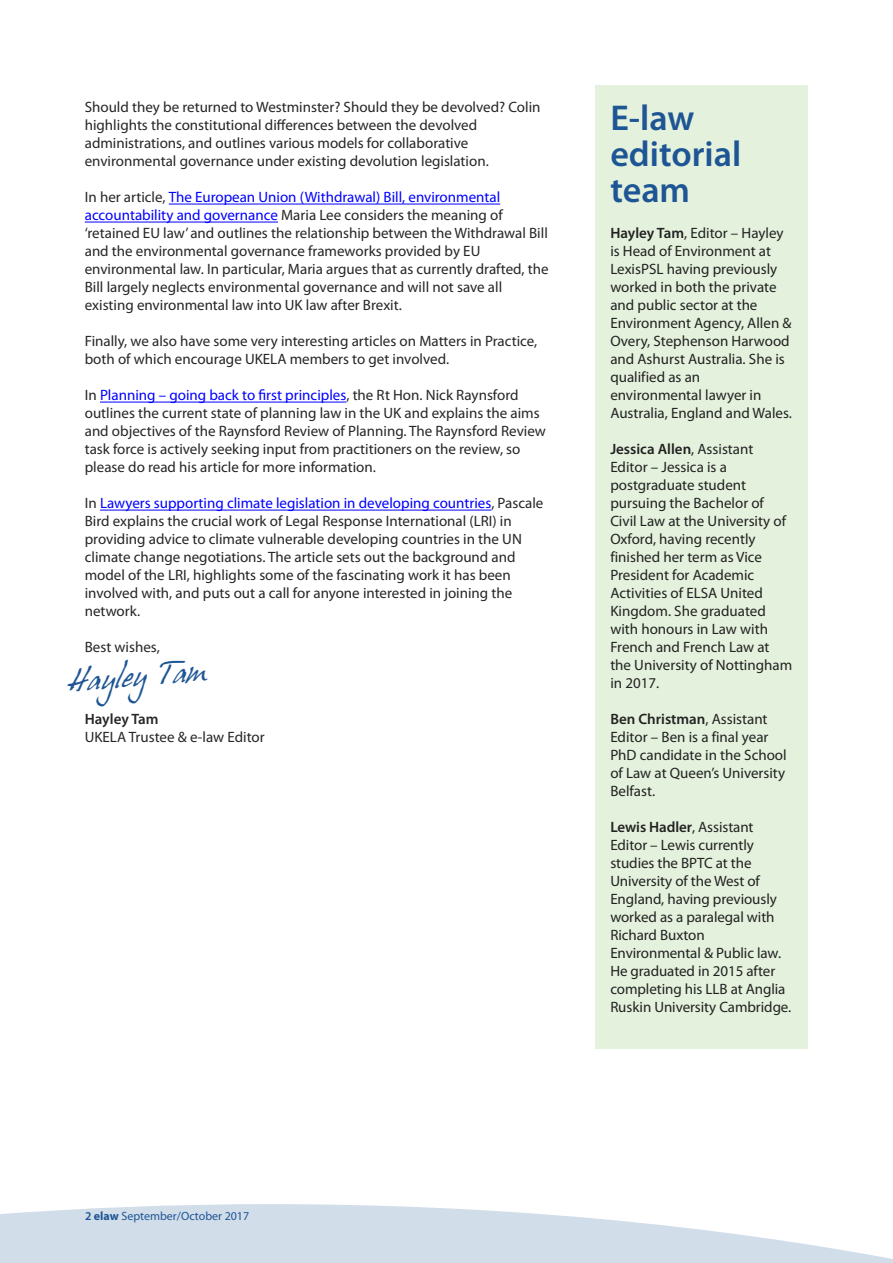
<style>
.page{position:relative;width:893px;height:1263px;background:#fff}
.page>*{position:absolute;margin:0;border:0;box-sizing:border-box;transform-origin:0 0}
.t1{font:600 36px/36px "Myriad Pro";color:#1e5594}
.t2{font:27px "Hans Hand";color:#1e5594}
.t3{font:15px/18px "Myriad Pro";color:#272526}
.t4{font:15px/18px "Myriad Pro";color:#222}
.t5{font:600 15px "Myriad Pro";color:#272526}
.t6{font:12px "Myriad Pro";color:#1e5594}
.s1{color:#00f}
.s2{font-weight:600}
.s3{font-weight:700}
</style>
<div class="page">
<div style="left:595px;top:85px;width:213px;height:963px;background:#e4f1dc"></div>
<svg style="left:0;top:1204px;width:893px;height:59px;fill:#d2ddea"></svg>
<hr style="left:169px;top:204px;width:331px;height:1px;background:#00f">
<hr style="left:85px;top:222px;width:193px;height:1px;background:#00f">
<hr style="left:100px;top:402px;width:246px;height:1px;background:#00f">
<hr style="left:100px;top:510px;width:391px;height:1px;background:#00f">
<p class="t3" style="left:85px;top:100px;width:457px">Should they be returned to Westminster? Should they be devolved? Colin highlights the constitutional differences between the devolved administrations, and outlines various models for collaborative environmental governance under existing devolution legislation.</p>
<p class="t3" style="left:85px;top:190px;width:465px">In her article, <span class="s1">The European Union (Withdrawal) Bill, environmental accountability and governance</span> Maria Lee considers the meaning of ‘retained EU law’ and outlines the relationship between the Withdrawal Bill and the environmental governance frameworks provided by EU environmental law. In particular, Maria argues that as currently drafted, the Bill largely neglects environmental governance and will not save all existing environmental law into UK law after Brexit.</p>
<p class="t3" style="left:85px;top:334px;width:454px">Finally, we also have some very interesting articles on Matters in Practice, both of which encourage UKELA members to get involved.</p>
<p class="t3" style="left:85px;top:388px;width:463px">In <span class="s1">Planning – going back to first principles</span>, the Rt Hon. Nick Raynsford outlines the current state of planning law in the UK and explains the aims and objectives of the Raynsford Review of Planning. The Raynsford Review task force is actively seeking input from practitioners on the review, so please do read his article for more information.</p>
<p class="t3" style="left:85px;top:496px;width:460px">In <span class="s1">Lawyers supporting climate legislation in developing countries</span>, Pascale Bird explains the crucial work of Legal Response International (LRI) in providing advice to climate vulnerable developing countries in the UN climate change negotiations. The article sets out the background and model of the LRI, highlights some of the fascinating work it has been involved with, and puts out a call for anyone interested in joining the network.</p>
<p class="t3" style="left:85px;top:640px;width:76px">Best wishes,</p>
<h2 class="t2" style="left:67px;top:666px;width:140px;rotate:-4deg">Hayley Tam</h2>
<p class="t5" style="left:85px;top:714px;width:75px">Hayley Tam</p>
<p class="t3" style="left:85px;top:730px;width:181px">UKELA Trustee &amp; e-law Editor</p>
<h1 class="t1" style="left:610px;top:103px;width:133px">E-law editorial team</h1>
<p class="t4" style="left:610px;top:226px;width:183px"><span class="s2">Hayley Tam</span>, Editor – Hayley is Head of Environment at<br>LexisPSL having previously worked in both the private and public sector at the<br>Environment Agency, Allen &amp;<br>Overy, Stephenson Harwood and Ashurst Australia. She is qualified as an environmental lawyer in<br>Australia, England and Wales.</p>
<p class="t4" style="left:610px;top:442px;width:183px"><span class="s2">Jessica Allen</span>, Assistant<br>Editor – Jessica is a postgraduate student pursuing the Bachelor of<br>Civil Law at the University of<br>Oxford, having recently finished her term as Vice<br>President for Academic<br>Activities of ELSA United<br>Kingdom. She graduated with honours in Law with<br>French and French Law at the University of Nottingham in 2017.</p>
<p class="t4" style="left:610px;top:712px;width:178px"><span class="s2">Ben Christman</span>, Assistant<br>Editor – Ben is a final year<br>PhD candidate in the School of Law at Queen’s University<br>Belfast.</p>
<p class="t4" style="left:610px;top:820px;width:183px"><span class="s2">Lewis Hadler</span>, Assistant<br>Editor – Lewis currently studies the BPTC at the<br>University of the West of<br>England, having previously worked as a paralegal with<br>Richard Buxton<br>Environmental &amp; Public law.<br>He graduated in 2015 after completing his LLB at Anglia<br>Ruskin University Cambridge.</p>
<p class="t6" style="left:85px;top:1212px;width:166px"><span class="s2">2</span> <span class="s3">elaw</span> September/October 2017</p>
</div>
